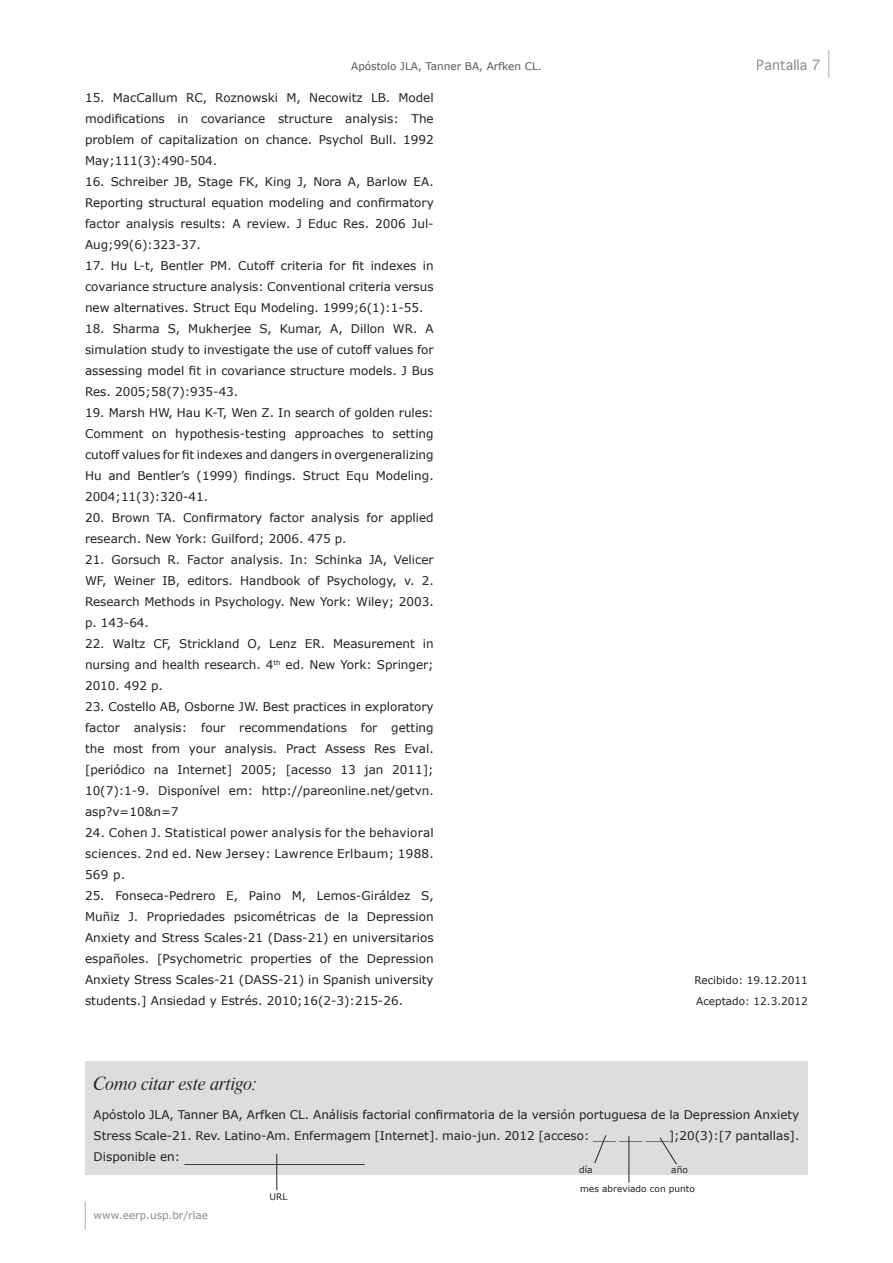
<style>
.page{position:relative;width:893px;height:1263px;background:#fff}
.page>*{position:absolute;margin:0;border:0;box-sizing:border-box;transform-origin:0 0}
.t1{font:18px "Times New Roman";color:#231f20}
.t2{font:18px "Dutch 801 BT Italic Headline";color:#231f20}
.t3{font:13.5px "Geneva";color:#57585a}
._8_0_referencias{font:12px/21px "Verdana";color:#231f20;text-align:justify}
.t4{font:10.5px "Verdana";color:#57585a}
._8_1_datas{font:10.5px "Verdana";color:#231f20}
._18__Referências{font:9px "Verdana";color:#231f20}
.s1{font-family:"Verdana";font-size:12px}
</style>
<div class="page">
<svg style="left:85px;top:1201px;width:1px;height:28px"></svg>
<svg style="left:828px;top:50px;width:1px;height:28px"></svg>
<div style="left:85px;top:1061px;width:723px;height:114px;background:#dcdddf"></div>
<svg style="left:594px;top:1135px;width:12px;height:28px"></svg>
<hr style="left:629px;top:1136px;width:1px;height:47px;background:#231f20">
<svg style="left:659px;top:1137px;width:18px;height:28px"></svg>
<hr style="left:277px;top:1154px;width:1px;height:36px;background:#231f20">
<p class="t4" style="left:351px;top:59px;width:192px">Apóstolo JLA, Tanner BA, Arfken CL.</p>
<p class="_8_0_referencias" style="left:85px;top:87px;width:350px">15. MacCallum RC, Roznowski M, Necowitz LB. Model modifications in covariance structure analysis: The problem of capitalization on chance. Psychol Bull. 1992<br>May;111(3):490-504.</p>
<p class="_8_0_referencias" style="left:85px;top:171px;width:350px">16. Schreiber JB, Stage FK, King J, Nora A, Barlow EA.<br>Reporting structural equation modeling and confirmatory factor analysis results: A review. J Educ Res. 2006 Jul-Aug;99(6):323-37.</p>
<p class="_8_0_referencias" style="left:85px;top:255px;width:350px">17. Hu L-t, Bentler PM. Cutoff criteria for fit indexes in covariance structure analysis: Conventional criteria versus new alternatives. Struct Equ Modeling. 1999;6(1):1-55.</p>
<p class="_8_0_referencias" style="left:85px;top:318px;width:350px">18. Sharma S, Mukherjee S, Kumar, A, Dillon WR. A simulation study to investigate the use of cutoff values for assessing model fit in covariance structure models. J Bus Res. 2005;58(7):935-43.</p>
<p class="_8_0_referencias" style="left:85px;top:402px;width:350px">19. Marsh HW, Hau K-T, Wen Z. In search of golden rules:<br>Comment on hypothesis-testing approaches to setting cutoff values for fit indexes and dangers in overgeneralizing Hu and Bentler’s (1999) findings. Struct Equ Modeling.<br>2004;11(3):320-41.</p>
<p class="_8_0_referencias" style="left:85px;top:507px;width:350px">20. Brown TA. Confirmatory factor analysis for applied research. New York: Guilford; 2006. 475 p.</p>
<p class="_8_0_referencias" style="left:85px;top:549px;width:350px">21. Gorsuch R. Factor analysis. In: Schinka JA, Velicer WF, Weiner IB, editors. Handbook of Psychology, v. 2.<br>Research Methods in Psychology. New York: Wiley; 2003. p. 143-64.</p>
<p class="_8_0_referencias" style="left:85px;top:633px;width:350px">22. Waltz CF, Strickland O, Lenz ER. Measurement in nursing and health research. 4<sup>th</sup> ed. New York: Springer; 2010. 492 p.</p>
<p class="_8_0_referencias" style="left:85px;top:696px;width:350px">23. Costello AB, Osborne JW. Best practices in exploratory factor analysis: four recommendations for getting the most from your analysis. Pract Assess Res Eval. [periódico na Internet] 2005; [acesso 13 jan 2011]; 10(7):1-9. Disponível em: http://pareonline.net/getvn. asp?v=10&amp;n=7</p>
<p class="_8_0_referencias" style="left:85px;top:822px;width:350px">24. Cohen J. Statistical power analysis for the behavioral sciences. 2nd ed. New Jersey: Lawrence Erlbaum; 1988.<br>569 p.</p>
<p class="_8_0_referencias" style="left:85px;top:885px;width:350px">25. Fonseca-Pedrero E, Paino M, Lemos-Giráldez S, Muñiz J. Propriedades psicométricas de la Depression Anxiety and Stress Scales-21 (Dass-21) en universitarios españoles. [Psychometric properties of the Depression Anxiety Stress Scales-21 (DASS-21) in Spanish university students.] Ansiedad y Estrés. 2010;16(2-3):215-26.</p>
<p class="t3" style="left:757px;top:54px;width:65px">Pantalla 7</p>
<p class="_8_1_datas" style="left:694px;top:973px;width:115px">Recibido: 19.12.2011</p>
<p class="_8_1_datas" style="left:696px;top:994px;width:113px">Aceptado: 12.3.2012</p>
<p class="t2" style="left:94px;top:1072px;width:165px">Como citar este artigo:</p>
<p class="_8_0_referencias" style="left:94px;top:1104px;width:707px">Apóstolo JLA, Tanner BA, Arfken CL. Análisis factorial confirmatoria de la versión portuguesa de la Depression Anxiety<br>Stress Scale-21. Rev. Latino-Am. Enfermagem [Internet]. maio-jun. 2012 [acceso: ___ ___ ___];20(3):[7 pantallas].</p>
<p class="t1" style="left:94px;top:1143px;width:273px"><span class="s1">Disponible en:</span> ____________________</p>
<p class="_18__Referências" style="left:579px;top:1163px;width:15px">día</p>
<p class="_18__Referências" style="left:580px;top:1182px;width:116px">mes abreviado con punto</p>
<p class="_18__Referências" style="left:671px;top:1163px;width:18px">año</p>
<p class="_18__Referências" style="left:270px;top:1190px;width:19px">URL</p>
<p class="t4" style="left:94px;top:1208px;width:116px">www.eerp.usp.br/rlae</p>
</div>
